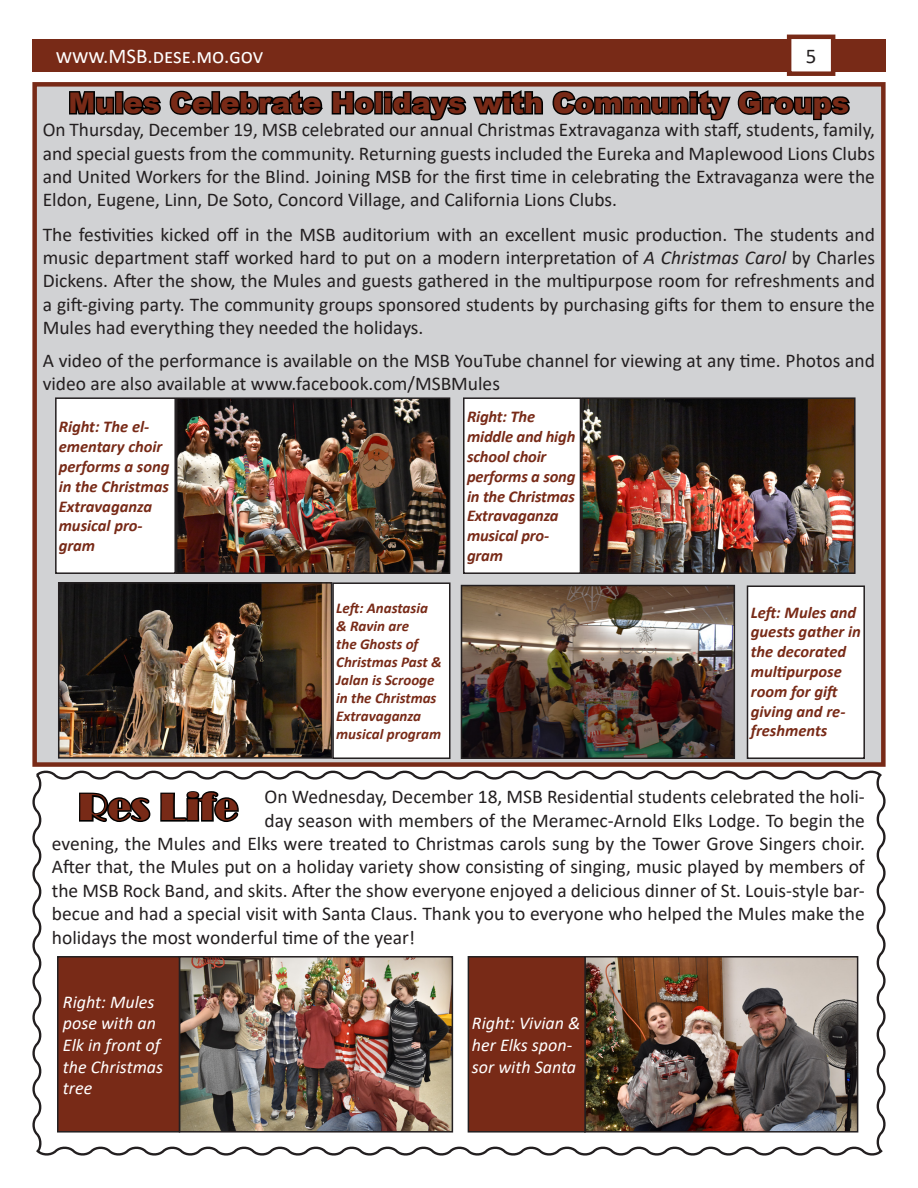
<style>
.page{position:relative;width:918px;height:1188px;background:#fff}
.page>*{position:absolute;margin:0;border:0;box-sizing:border-box;transform-origin:0 0}
.t1{font:39px "Broadway";color:#782a17}
.t2{font:900 28.5px "Arial";color:#782a17}
.t3{font:21px "Calibri";color:#fff}
.t4{font:21px "Calibri";color:#231f20}
.t5{font:19.5px/23.4px "Calibri";color:#231f20;text-align:justify}
.t6{font:italic 18px/21.6px "Calibri";color:#fff}
.t7{font:italic 700 16.5px/19.8px "Calibri";color:#782a17}
.t8{font:italic 700 15px/18px "Calibri";color:#782a17}
.s1{font-style:italic}
</style>
<div class="page">
<div style="left:32px;top:39px;width:854px;height:32px;background:#782a17"></div>
<svg style="left:785px;top:34px;width:53px;height:42px"></svg>
<div style="left:32px;top:82px;width:854px;height:685px;background:#d1d2d4;border:4px solid #782a17"></div>
<svg style="left:68px;top:82px;width:308px;height:33px"></svg>
<div style="left:374px;top:91px;width:9px;height:24px;border:3px solid #000"></div>
<svg style="left:382px;top:90px;width:161px;height:31px"></svg>
<svg style="left:552px;top:90px;width:298px;height:31px"></svg>
<img style="left:61px;top:585px;width:268px;height:171px">
<div style="left:58px;top:582px;width:274px;height:177px;border:2px solid #231f20"></div>
<img style="left:464px;top:588px;width:268px;height:168px">
<div style="left:461px;top:585px;width:274px;height:174px;border:2px solid #231f20"></div>
<div style="left:332px;top:582px;width:119px;height:177px;background:#fff;border:2px solid #231f20"></div>
<div style="left:747px;top:585px;width:118px;height:174px;background:#fff;border:2px solid #231f20"></div>
<div style="left:751px;top:587px;width:110px;height:167px;background:#fff"></div>
<img style="left:179px;top:400px;width:268px;height:171px">
<div style="left:176px;top:397px;width:274px;height:177px;border:2px solid #231f20"></div>
<img style="left:584px;top:400px;width:269px;height:171px">
<div style="left:581px;top:397px;width:275px;height:177px;border:2px solid #231f20"></div>
<div style="left:463px;top:397px;width:118px;height:177px;background:#fff;border:2px solid #231f20"></div>
<div style="left:55px;top:397px;width:121px;height:177px;background:#fff;border:2px solid #231f20"></div>
<img style="left:32px;top:770px;width:854px;height:386px">
<p class="t3" style="left:56px;top:42px;width:209px">www.MSB.dese.mo.gov</p>
<p class="t4" style="left:806px;top:42px;width:12px">5</p>
<p class="t2" style="left:69px;top:82px;width:782px">Mules Celebrate Holidays with Community Groups</p>
<p class="t5" style="left:43px;top:117px;width:834px">On Thursday, December 19, MSB celebrated our annual Christmas Extravaganza with staff, students, family, and special guests from the community. Returning guests included the Eureka and Maplewood Lions Clubs and United Workers for the Blind. Joining MSB for the first time in celebrating the Extravaganza were the Eldon, Eugene, Linn, De Soto, Concord Village, and California Lions Clubs.</p>
<p class="t5" style="left:43px;top:222px;width:834px">The festivities kicked off in the MSB auditorium with an excellent music production. The students and music department staff worked hard to put on a modern interpretation of <span class="s1">A Christmas Carol</span> by Charles Dickens. After the show, the Mules and guests gathered in the multipurpose room for refreshments and a gift-giving party. The community groups sponsored students by purchasing gifts for them to ensure the Mules had everything they needed the holidays.</p>
<p class="t5" style="left:43px;top:348px;width:834px">A video of the performance is available on the MSB YouTube channel for viewing at any time. Photos and video are also available at www.facebook.com/MSBMules</p>
<p class="t7" style="left:59px;top:416px;width:112px">Right: The el&shy;ementary choir performs a song in the Christmas<br>Extravaganza musical pro&shy;gram</p>
<p class="t7" style="left:467px;top:407px;width:110px">Right: The middle and high school choir performs a song in the Christmas<br>Extravaganza musical pro&shy;gram</p>
<p class="t8" style="left:336px;top:598px;width:107px">Left: Anastasia &amp; Ravin are<br>the Ghosts of<br>Christmas Past &amp;<br>Jalan is Scrooge in the Christmas<br>Extravaganza musical program</p>
<p class="t7" style="left:751px;top:602px;width:112px">Left: Mules and guests gather in the decorated multipurpose room for gift giving and re&shy;freshments</p>
<p class="t1" style="left:78px;top:785px;width:161px">Res Life</p>
<p class="t5" style="left:264px;top:785px;width:602px">On Wednesday, December 18, MSB Residential students celebrated the holi-</p>
<p class="t5" style="left:264px;top:808px;width:602px">day season with members of the Meramec-Arnold Elks Lodge. To begin the</p>
<p class="t5" style="left:52px;top:831px;width:815px">evening, the Mules and Elks were treated to Christmas carols sung by the Tower Grove Singers choir.</p>
<p class="t5" style="left:52px;top:855px;width:815px">After that, the Mules put on a holiday variety show consisting of singing, music played by members of</p>
<p class="t5" style="left:52px;top:878px;width:815px">the MSB Rock Band, and skits. After the show everyone enjoyed a delicious dinner of St. Louis-style bar-</p>
<p class="t5" style="left:52px;top:902px;width:815px">becue and had a special visit with Santa Claus. Thank you to everyone who helped the Mules make the</p>
<p class="t5" style="left:52px;top:925px;width:365px">holidays the most wonderful time of the year!</p>
<p class="t6" style="left:63px;top:990px;width:102px">Right: Mules pose with an<br>Elk in front of the Christmas tree</p>
<p class="t6" style="left:472px;top:1012px;width:110px">Right: Vivian &amp; her Elks spon&shy;sor with Santa</p>
</div>
